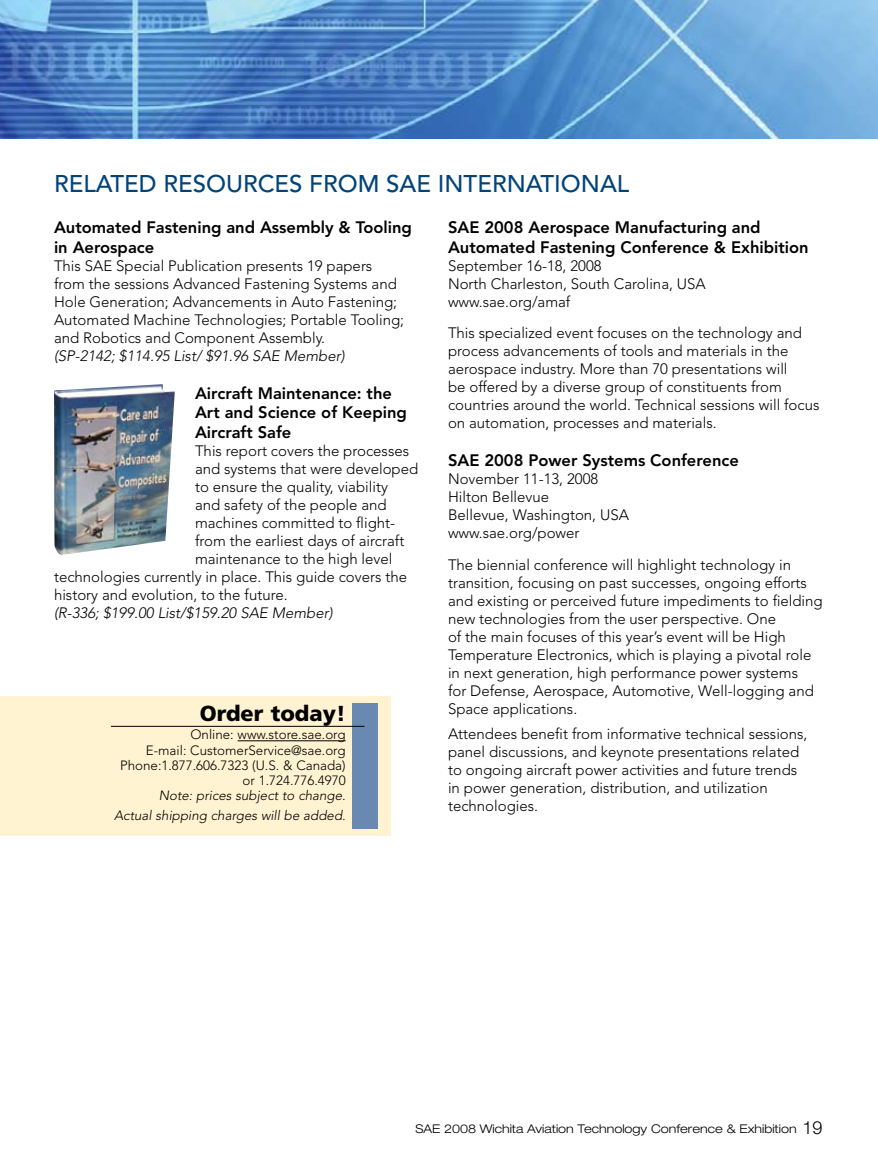
<style>
.page{position:relative;width:878px;height:1175px;background:#fff}
.page>*{position:absolute;margin:0;border:0;box-sizing:border-box;transform-origin:0 0}
.t1{font:500 24px "Avenir";color:#00447a}
.t2{font:900 21.75px "Frutiger";color:#000}
.t3{font:800 16.5px/19.8px "Avenir";color:#000}
.t4{font:300 15px/18px "Avenir";color:#000}
.t5{font:italic 300 15px "Avenir";color:#000}
.t6{font:300 13.35px/15px "Avenir";color:#000;text-align:right}
.t7{font:italic 300 13.35px/20.1px "Avenir";color:#000;text-align:right}
.t8{font:300 expanded 12px "Helvetica Neue";color:#000}
.s1{font-stretch:normal;font-size:18px}
</style>
<div class="page">
<img style="left:0;top:0;width:878px;height:138px">
<div style="left:0;top:696px;width:390px;height:140px;background:#fff3d1"></div>
<div style="left:352px;top:703px;width:26px;height:126px;background:#6988b2"></div>
<hr style="left:237px;top:740px;width:108px;height:1px;background:#000">
<hr style="left:111px;top:726px;width:253px;height:1px;background:#000">
<img style="left:54px;top:384px;width:121px;height:171px">
<h1 class="t1" style="left:54px;top:169px;width:16px">RELA</h1>
<h1 class="t1" style="left:110px;top:169px;width:505px">TED RESOURCES FROM SAE I NTERNATIO NAL</h1>
<p class="t3" style="left:54px;top:217px;width:359px">Automated Fastening and Assembly &amp; Tooling in Aerospace</p>
<p class="t4" style="left:54px;top:256px;width:351px">This SAE Special Publication presents 19 papers from the sessions Advanced Fastening Systems and Hole Generation; Advancements in Auto Fastening; Automated Machine Technologies; Portable Tooling; and Robotics and Component Assembly.</p>
<p class="t5" style="left:54px;top:347px;width:292px">(SP-2142; $114.95 List/ $91.96 SAE Member)</p>
<p class="t3" style="left:195px;top:383px;width:213px">Aircraft Maintenance: the<br>Art and Science of Keeping<br>Aircraft Safe</p>
<p class="t4" style="left:195px;top:442px;width:216px">This report covers the processes</p>
<p class="t4" style="left:195px;top:460px;width:225px">and systems that were developed</p>
<p class="t4" style="left:195px;top:478px;width:194px">to ensure the quality, viability</p>
<p class="t4" style="left:195px;top:496px;width:193px">and safety of the people and</p>
<p class="t4" style="left:195px;top:514px;width:202px">machines committed to flight-</p>
<p class="t4" style="left:195px;top:532px;width:211px">from the earliest days of aircraft</p>
<p class="t4" style="left:195px;top:550px;width:199px">maintenance to the high level</p>
<p class="t4" style="left:54px;top:568px;width:354px">technologies currently in place. This guide covers the</p>
<p class="t4" style="left:54px;top:586px;width:235px">history and evolution, to the future.</p>
<p class="t5" style="left:54px;top:604px;width:280px">(R-336; $199.00 List/$159.20 SAE Member)</p>
<h2 class="t2" style="left:200px;top:700px;width:147px">Order today!</h2>
<p class="t6" style="left:120px;top:727px;width:227px">Online: www.store.sae.org<br>E-mail: CustomerService@sae.org<br>Phone:1.877.606.7323 (U.S. &amp; Canada) or 1.724.776.4970</p>
<p class="t7" style="left:114px;top:785px;width:233px">Note: prices subject to change.<br>Actual shipping charges will be added.</p>
<p class="t3" style="left:448px;top:217px;width:362px">SAE 2008 Aerospace Manufacturing and<br>Automated Fastening Conference &amp; Exhibition</p>
<p class="t4" style="left:448px;top:256px;width:259px">September 16-18, 2008<br>North Charleston, South Carolina, USA www.sae.org/amaf</p>
<p class="t4" style="left:448px;top:324px;width:373px">This specialized event focuses on the technology and process advancements of tools and materials in the aerospace industry. More than 70 presentations will<br>be offered by a diverse group of constituents from countries around the world. Technical sessions will focus on automation, processes and materials.</p>
<p class="t3" style="left:448px;top:450px;width:292px">SAE 2008 Power Systems Conference</p>
<p class="t4" style="left:448px;top:470px;width:182px">November 11-13, 2008<br>Hilton Bellevue<br>Bellevue, Washington, USA www.sae.org/power</p>
<p class="t4" style="left:448px;top:555px;width:376px">The biennial conference will highlight technology in transition, focusing on past successes, ongoing efforts and existing or perceived future impediments to fielding new technologies from the user perspective. One<br>of the main focuses of this year’s event will be High Temperature Electronics, which is playing a pivotal role in next generation, high performance power systems<br>for Defense, Aerospace, Automotive, Well-logging and Space applications.</p>
<p class="t4" style="left:448px;top:724px;width:361px">Attendees benefit from informative technical sessions, panel discussions, and keynote presentations related to ongoing aircraft power activities and future trends in power generation, distribution, and utilization technologies.</p>
<p class="t8" style="left:415px;top:1121px;width:408px">SAE 2008 Wichita Aviation Technology Conference &amp; Exhibition <span class="s1">19</span></p>
</div>
